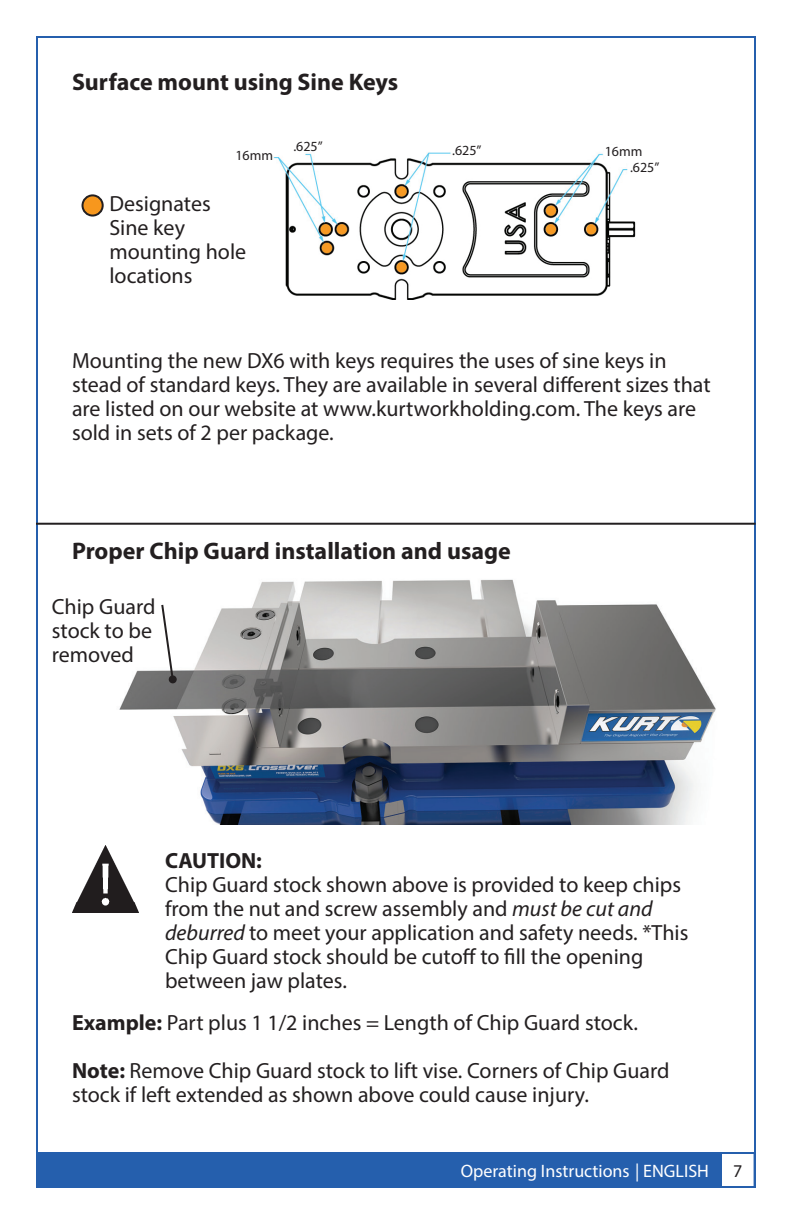
<style>
.page{position:relative;width:792px;height:1224px;background:#fff}
.page>*{position:absolute;margin:0;border:0;box-sizing:border-box;transform-origin:0 0}
.t1{font:700 32px "Myriad Pro";color:#231f20}
.t2{font:700 24px "Myriad Pro";color:#231f20}
.t3{font:22px/24px "Myriad Pro";color:#231f20}
.t4{font:700 22px "Myriad Pro";color:#231f20}
.t5{font:18px "Myriad Pro";color:#fff}
.t6{font:18px "Myriad Pro";color:#231f20}
.t7{font:14px "Myriad Pro";color:#231f20}
.s1{font-style:italic}
.s2{font-weight:700}
</style>
<div class="page">
<div style="left:720px;top:1152px;width:36px;height:36px;border:2px solid #255fad"></div>
<div style="left:37px;top:1153px;width:682px;height:34px;background:#255fad"></div>
<div style="left:36px;top:1152px;width:684px;height:36px;border:2px solid #255fad"></div>
<svg style="left:72px;top:845px;width:67px;height:68px"></svg>
<img style="left:73px;top:846px;width:66px;height:66px">
<hr style="left:36px;top:523px;width:720px;height:2px;background:#231f20">
<img style="left:119px;top:579px;width:597px;height:246px">
<svg style="left:160px;top:603px;width:15px;height:79px"></svg>
<div style="left:168px;top:675px;width:9px;height:9px;background:#231f20;border-radius:50%"></div>
<img style="left:273px;top:152px;width:363px;height:148px">
<div style="left:83px;top:195px;width:20px;height:21px;background:#f7971d;border-radius:50%"></div>
<div style="left:82px;top:194px;width:22px;height:23px;border:2px solid #231f20;border-radius:50%"></div>
<p class="t2" style="left:72px;top:66px;width:328px">Surface mount using Sine Keys</p>
<p class="t7" style="left:235px;top:146px;width:39px">16mm</p>
<p class="t3" style="left:109px;top:191px;width:138px">Designates<br>Sine key mounting hole locations</p>
<p class="t7" style="left:293px;top:138px;width:31px">.625”</p>
<p class="t7" style="left:452px;top:142px;width:31px">.625”</p>
<p class="t7" style="left:605px;top:143px;width:39px">16mm</p>
<p class="t7" style="left:630px;top:159px;width:31px">.625”</p>
<p class="t3" style="left:72px;top:348px;width:640px">Mounting the new DX6 with keys requires the uses of sine keys in stead of standard keys. They are available in several different sizes that are listed on our website at www.kurtworkholding.com. The keys are sold in sets of 2 per package.</p>
<p class="t2" style="left:72px;top:536px;width:440px">Proper Chip Guard installation and usage</p>
<h1 class="t1" style="left:73px;top:534px;width:249px">Table of Contents</h1>
<p class="t3" style="left:52px;top:594px;width:105px">Chip Guard stock to be removed</p>
<p class="t4" style="left:168px;top:841px;width:98px">CAUTION:</p>
<p class="t3" style="left:168px;top:867px;width:549px">Is used when your action or lack of action may cause serious injury.</p>
<p class="t4" style="left:165px;top:846px;width:98px">CAUTION:</p>
<p class="t3" style="left:165px;top:872px;width:525px">Chip Guard stock shown above is provided to keep chips from the nut and screw assembly and <span class="s1">must be cut and deburred</span> to meet your application and safety needs. *This Chip Guard stock should be cutoff to fill the opening between jaw plates.</p>
<p class="t3" style="left:72px;top:998px;width:599px;line-height:48px"><span class="s2">Example:</span> Part plus 1 1/2 inches = Length of Chip Guard stock.<br><span class="s2">Note:</span> Remove Chip Guard stock to lift vise. Corners of Chip Guard</p>
<p class="t3" style="left:72px;top:1082px;width:518px">stock if left extended as shown above could cause injury.</p>
<p class="t5" style="left:461px;top:1160px;width:250px">Operating Instructions | ENGLISH</p>
<p class="t6" style="left:733px;top:1160px;width:11px">7</p>
</div>
